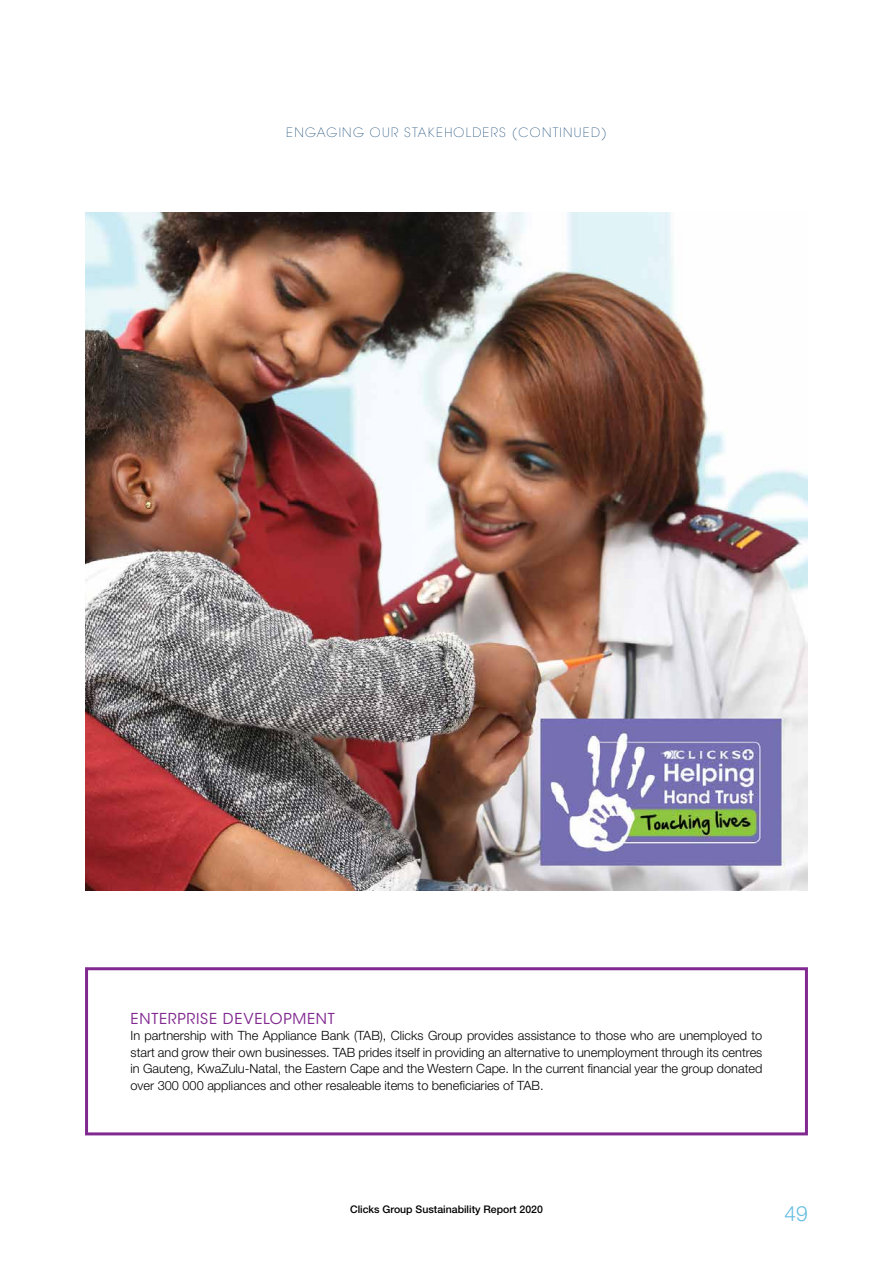
<style>
.page{position:relative;width:893px;height:1263px;background:#fff}
.page>*{position:absolute;margin:0;border:0;box-sizing:border-box;transform-origin:0 0}
.t1{font:300 21px "Helvetica Neue LT Std";color:#64bde1}
.t2{font:15px "ITC Avant Garde Std";letter-spacing:.05em;color:#812990}
.t3{font:300 12.75px/16.5px "Helvetica Neue LT Std";color:#000;text-align:justify}
.t4{font:200 12.75px "ITC Avant Garde Std";letter-spacing:.1em;color:#003768}
.t5{font:500 10.5px "Helvetica Neue LT Std";color:#000}
</style>
<div class="page">
<img style="left:85px;top:213px;width:723px;height:678px">
<div style="left:85px;top:967px;width:723px;height:168px;border:3px solid #812990"></div>
<p class="t4" style="left:286px;top:125px;width:322px">ENGAGING OUR STAKEHOLDERS (CONTINUED)</p>
<p class="t2" style="left:131px;top:1009px;width:206px">ENTERPRISE DEVELOPMENT</p>
<p class="t3" style="left:131px;top:1027px;width:633px">In partnership with The Appliance Bank (TAB), Clicks Group provides assistance to those who are unemployed to start and grow their own businesses. TAB prides itself in providing an alternative to unemployment through its centres in Gauteng, KwaZulu-Natal, the Eastern Cape and the Western Cape. In the current financial year the group donated over 300 000 appliances and other resaleable items to beneficiaries of TAB.</p>
<p class="t5" style="left:350px;top:1203px;width:194px">Clicks Group Sustainability Report 2020</p>
<h1 class="t1" style="left:785px;top:1200px;width:25px">49</h1>
</div>
